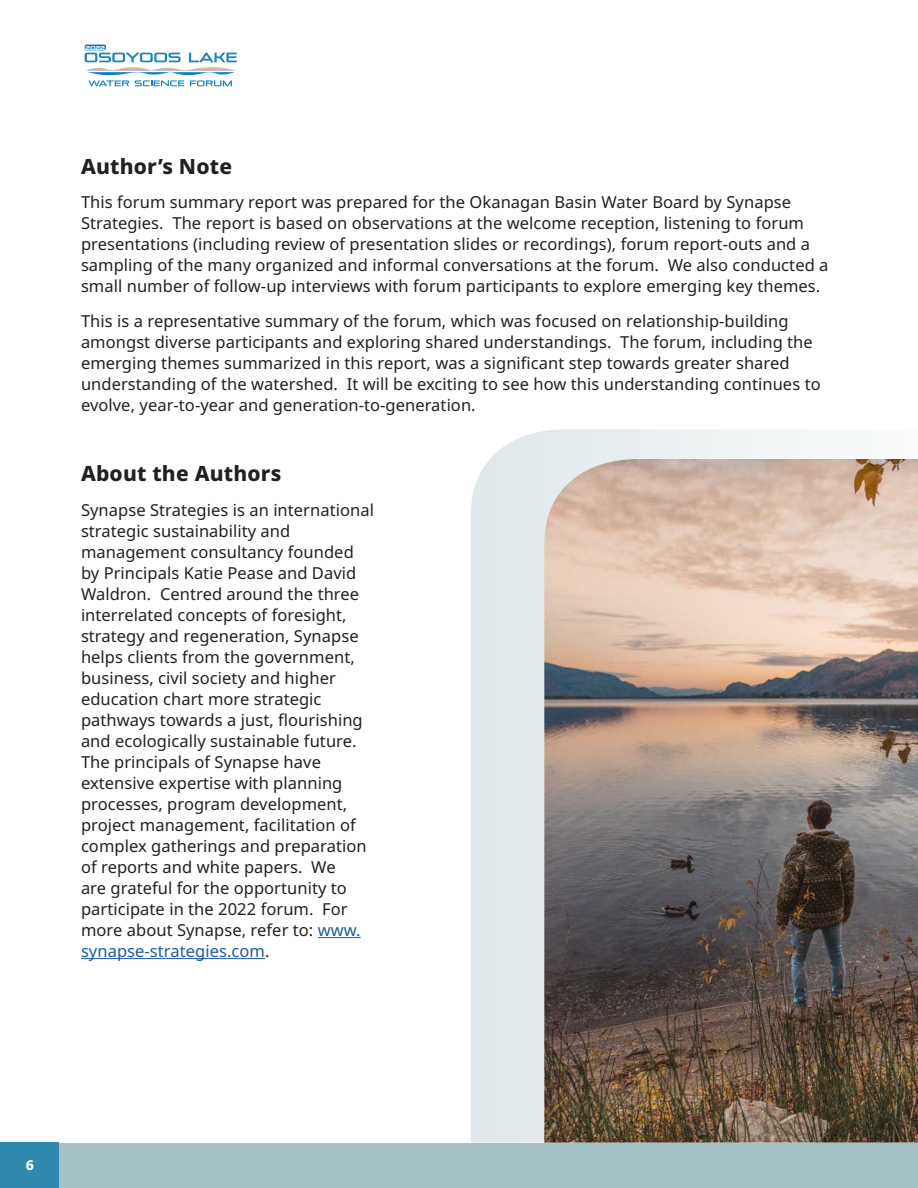
<style>
.page{position:relative;width:918px;height:1188px;background:#fff}
.page>*{position:absolute;margin:0;border:0;box-sizing:border-box;transform-origin:0 0}
.Paragraph_Style_2{font:800 21px "Noto Sans";letter-spacing:.01em;color:#231f20}
.t1{font:16.5px/21px "Noto Sans";letter-spacing:.005em;color:#231f20}
.t2{font:700 13.5px "Informa Pro";color:#fff}
.t3{font:700 5.7px "Pirulen Rg";color:#fff}
.s1{color:#175d9e}
</style>
<div class="page">
<div style="left:0;top:1143px;width:918px;height:45px;background:#a7c2c6"></div>
<div style="left:82px;top:42px;width:157px;height:47px;background:#fff;opacity:.75"></div>
<svg style="left:85px;top:45px;width:152px;height:41px"></svg>
<div style="left:0;top:1143px;width:58px;height:45px;background:#3289b0"></div>
<svg style="left:471px;top:429px;width:365px;height:714px;background:#e2ebec"></svg>
<hr style="left:318px;top:937px;width:43px;height:1px;background:#175d9e">
<hr style="left:81px;top:958px;width:184px;height:1px;background:#175d9e">
<img style="left:544px;top:459px;width:374px;height:684px">
<p class="t3" style="left:86px;top:44px;width:21px">2022</p>
<p class="Paragraph_Style_2" style="left:81px;top:151px;width:153px">Author’s Note</p>
<p class="t1" style="left:81px;top:192px;width:749px">This forum summary report was prepared for the Okanagan Basin Water Board by Synapse Strategies. The report is based on observations at the welcome reception, listening to forum presentations (including review of presentation slides or recordings), forum report-outs and a sampling of the many organized and informal conversations at the forum. We also conducted a small number of follow-up interviews with forum participants to explore emerging key themes.</p>
<p class="t1" style="left:81px;top:311px;width:741px">This is a representative summary of the forum, which was focused on relationship-building amongst diverse participants and exploring shared understandings. The forum, including the emerging themes summarized in this report, was a significant step towards greater shared understanding of the watershed. It will be exciting to see how this understanding continues to evolve, year-to-year and generation-to-generation.</p>
<p class="Paragraph_Style_2" style="left:81px;top:458px;width:202px">About the Authors</p>
<p class="t1" style="left:81px;top:500px;width:295px">Synapse Strategies is an international strategic sustainability and management consultancy founded by Principals Katie Pease and David Waldron. Centred around the three interrelated concepts of foresight, strategy and regeneration, Synapse helps clients from the government, business, civil society and higher education chart more strategic pathways towards a just, flourishing and ecologically sustainable future.<br>The principals of Synapse have extensive expertise with planning processes, program development, project management, facilitation of complex gatherings and preparation of reports and white papers. We<br>are grateful for the opportunity to participate in the 2022 forum. For more about Synapse, refer to: <span class="s1">www. synapse-strategies.com</span>.</p>
<p class="t2" style="left:26px;top:1156px;width:10px">6</p>
</div>
